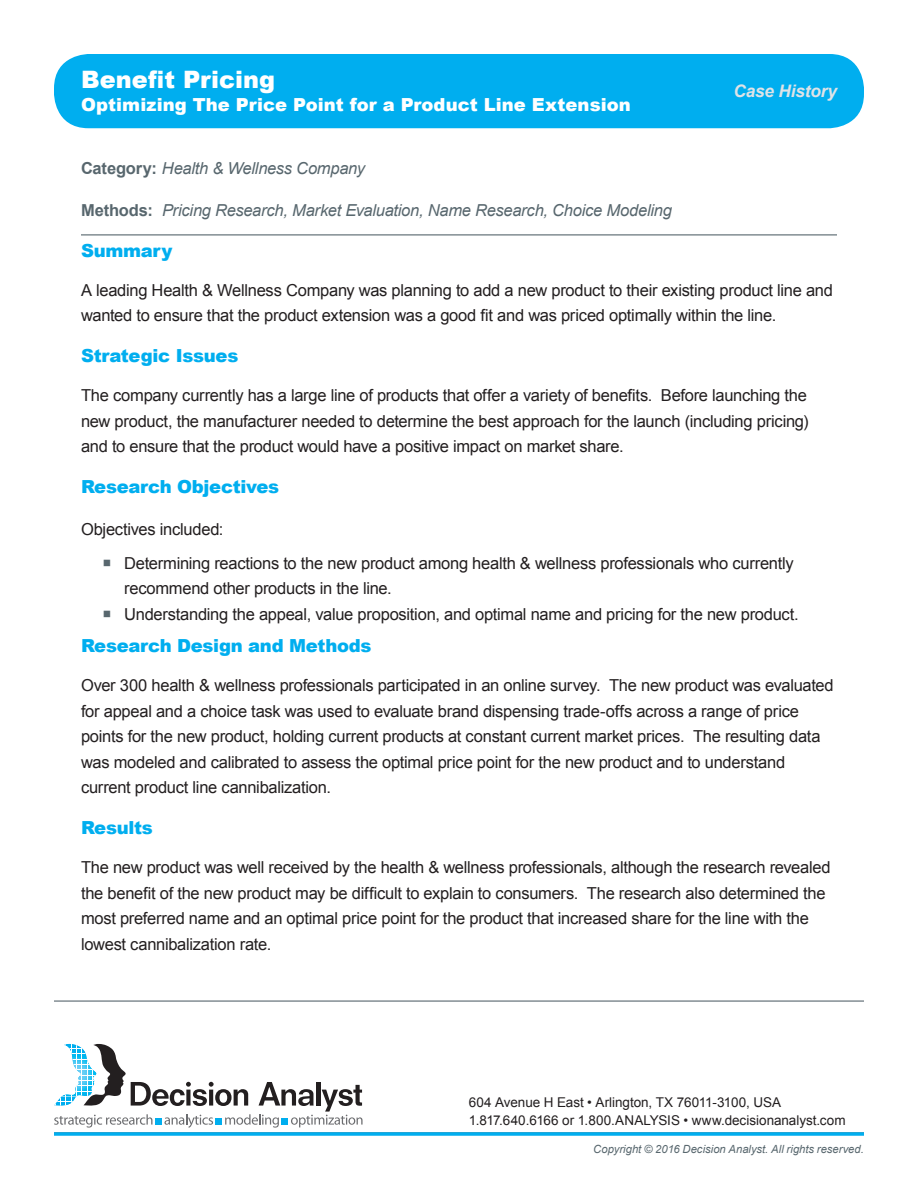
<style>
.page{position:relative;width:918px;height:1188px;background:#fff}
.page>*{position:absolute;margin:0;border:0;box-sizing:border-box;transform-origin:0 0}
.Subhead{font:900 24px "Arial";color:#fff}
.Subhead-2{font:900 18px "Arial";letter-spacing:-.015em;color:#00aeef}
.Subhead-3{font:900 18px "Arial";letter-spacing:.005em;color:#fff}
.t1{font:italic 700 17.25px "Arial";letter-spacing:-.01em;color:#dfe3e7}
.Body{font:16.5px/25.5px "Arial";letter-spacing:-.015em;color:#231f20}
.methods{font:italic 16.5px "Arial";letter-spacing:-.015em;color:#58676e}
.Subhead-4{font:16.5px "Arial";letter-spacing:-.015em;color:#231f20}
.t2{font:13.5px/18px "Arial";letter-spacing:-.005em;color:#231f20}
.t3{font:italic 11.25px "Arial";color:#58676e}
.s1{font-weight:700;font-style:normal}
</style>
<div class="page">
<div style="left:54px;top:54px;width:810px;height:74px;background:#00aeef;border-radius:34px"></div>
<hr style="left:54px;top:1000px;width:810px;height:2px;background:#58676e">
<svg style="left:54px;top:1044px;width:309px;height:84px"></svg>
<svg style="left:54px;top:1132px;width:810px;height:4px;background:#18b0e9"></svg>
<hr style="left:81px;top:234px;width:756px;height:1px;background:#58676e">
<p class="Subhead" style="left:81px;top:62px;width:196px">Benefit Pricing</p>
<p class="Subhead-3" style="left:81px;top:92px;width:551px">Optimizing The Price Point for a Product Line Extension</p>
<p class="t1" style="left:733px;top:80px;width:105px">Case History</p>
<p class="methods" style="left:81px;top:158px;width:285px"><span class="s1">Category:</span> Health &amp; Wellness Company</p>
<p class="methods" style="left:81px;top:200px;width:592px"><span class="s1">Methods:</span> Pricing Research, Market Evaluation, Name Research, Choice Modeling</p>
<p class="Subhead-2" style="left:81px;top:237px;width:93px">Summary</p>
<p class="Body" style="left:81px;top:278px;width:754px">A leading Health &amp; Wellness Company was planning to add a new product to their existing product line and wanted to ensure that the product extension was a good fit and was priced optimally within the line.</p>
<p class="Subhead-2" style="left:81px;top:343px;width:159px">Strategic Issues</p>
<p class="Body" style="left:81px;top:383px;width:729px;text-align:justify">The company currently has a large line of products that offer a variety of benefits. Before launching the new product, the manufacturer needed to determine the best approach for the launch (including pricing) and to ensure that the product would have a positive impact on market share.</p>
<p class="Subhead-2" style="left:81px;top:473px;width:200px">Research Objectives</p>
<p class="Subhead-4" style="left:81px;top:519px;width:144px">Objectives included:</p>
<p class="Body" style="left:124px;top:550px;width:671px">Determining reactions to the new product among health &amp; wellness professionals who currently recommend other products in the line.</p>
<p class="Body" style="left:124px;top:601px;width:676px">Understanding the appeal, value proposition, and optimal name and pricing for the new product.</p>
<p class="Subhead-2" style="left:81px;top:633px;width:292px">Research Design and Methods</p>
<p class="Body" style="left:81px;top:673px;width:754px">Over 300 health &amp; wellness professionals participated in an online survey. The new product was evaluated for appeal and a choice task was used to evaluate brand dispensing trade-offs across a range of price points for the new product, holding current products at constant current market prices. The resulting data was modeled and calibrated to assess the optimal price point for the new product and to understand current product line cannibalization.</p>
<p class="Subhead-2" style="left:81px;top:815px;width:73px">Results</p>
<p class="Body" style="left:81px;top:855px;width:751px">The new product was well received by the health &amp; wellness professionals, although the research revealed the benefit of the new product may be difficult to explain to consumers. The research also determined the most preferred name and an optimal price point for the product that increased share for the line with the lowest cannibalization rate.</p>
<p class="t2" style="left:469px;top:1093px;width:378px">604 Avenue H East • Arlington, TX 76011-3100, USA<br>1.817.640.6166 or 1.800.ANALYSIS • www.decisionanalyst.com</p>
<p class="t3" style="left:593px;top:1142px;width:272px">Copyright © 2016 Decision Analyst. All rights reserved.</p>
</div>
